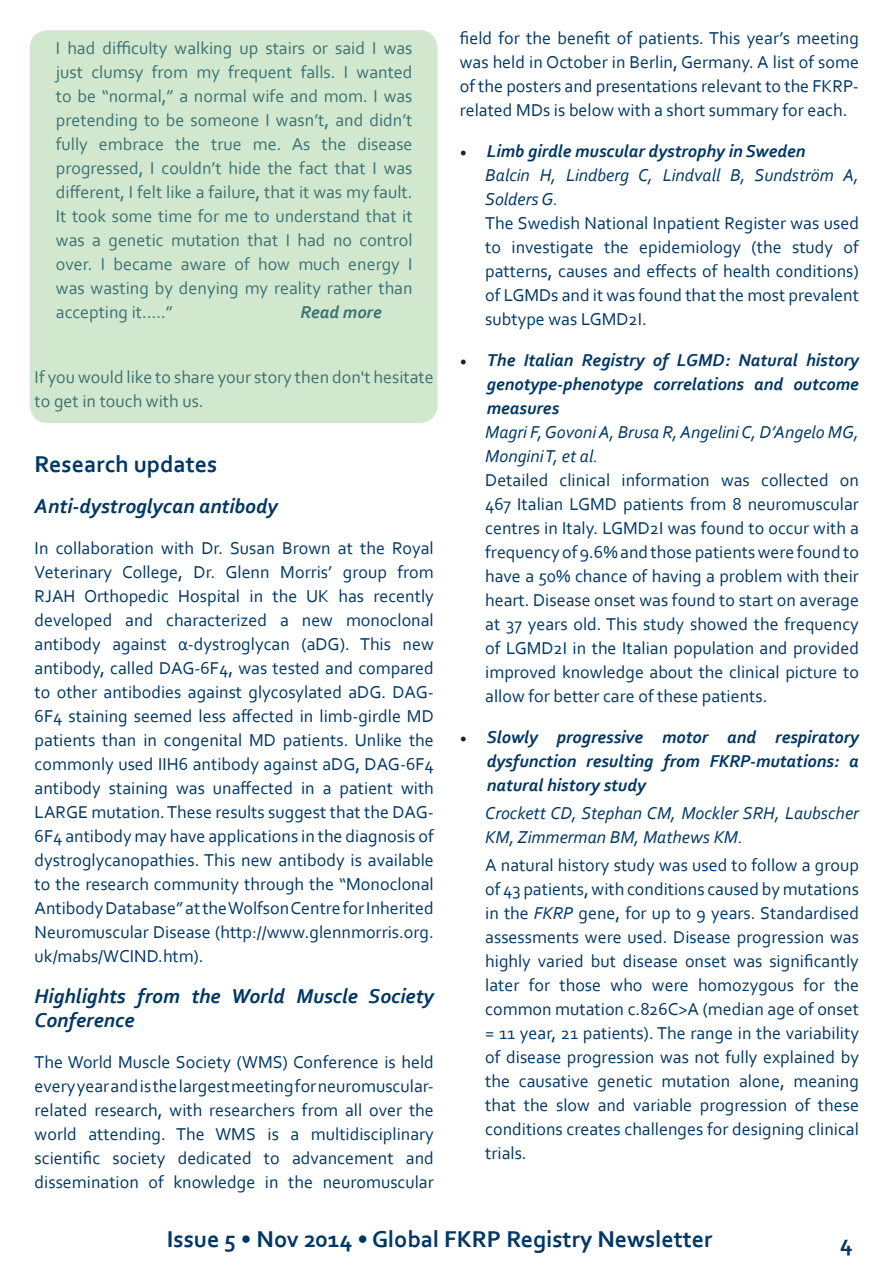
<style>
.page{position:relative;width:893px;height:1263px;background:#fff}
.page>*{position:absolute;margin:0;border:0;box-sizing:border-box;transform-origin:0 0}
.Paragraph_Style_1{font:700 24px "Corbel";color:#003764}
.Paragraph_Style_1-2{font:italic 700 21px/24px "Corbel";color:#003764}
.Paragraph_Style_1-3{font:18px/24px "Corbel";color:#003764;text-align:justify}
.Paragraph_Style_1-4{font:italic 700 18px/24px "Corbel";color:#003764;text-align:justify}
.Paragraph_Style_1-5{font:italic 18px/24px "Corbel";color:#003764}
.s1{font-family:"Minion Pro";color:#231f20}
.s2{font-style:italic}
</style>
<div class="page">
<div style="left:30px;top:30px;width:407px;height:393px;background:#d2e8ce;border-radius:18px"></div>
<p class="Paragraph_Style_1-3" style="left:56px;top:35px;width:358px">I had difficulty walking up stairs or said I was just clumsy from my frequent falls. I wanted to be “normal,” a normal wife and mom. I was pretending to be someone I wasn’t, and didn’t fully embrace the true me. As the disease progressed, I couldn’t hide the fact that I was different, I felt like a failure, that it was my fault.<br>It took some time for me to understand that it was a genetic mutation that I had no control over. I became aware of how much energy I was wasting by denying my reality rather than accepting it…..”</p>
<p class="Paragraph_Style_1-4" style="left:300px;top:299px;width:83px">Read more</p>
<p class="Paragraph_Style_1-3" style="left:35px;top:364px;width:401px">If you would like to share your story then don't hesitate to get in touch with us.</p>
<p class="Paragraph_Style_1" style="left:35px;top:449px;width:184px">Research updates</p>
<p class="Paragraph_Style_1-2" style="left:35px;top:493px;width:245px">Anti-dystroglycan antibody</p>
<p class="Paragraph_Style_1-3" style="left:35px;top:536px;width:401px">In collaboration with Dr. Susan Brown at the Royal Veterinary College, Dr. Glenn Morris’ group from RJAH Orthopedic Hospital in the UK has recently developed and characterized a new monoclonal antibody against α-dystroglycan (aDG). This new antibody, called DAG-6F4, was tested and compared to other antibodies against glycosylated aDG. DAG-6F4 staining seemed less affected in limb-girdle MD patients than in congenital MD patients. Unlike the commonly used IIH6 antibody against aDG, DAG-6F4 antibody staining was unaffected in a patient with LARGE mutation. These results suggest that the DAG-6F4 antibody may have applications in the diagnosis of dystroglycanopathies. This new antibody is available to the research community through the “Monoclonal Antibody Database” at the Wolfson Centre for Inherited Neuromuscular Disease (http://www.glennmorris.org. uk/mabs/WCIND.htm).</p>
<p class="Paragraph_Style_1-2" style="left:35px;top:983px;width:401px">Highlights from the World Muscle Society<br>Conference</p>
<p class="Paragraph_Style_1-3" style="left:35px;top:1050px;width:401px">The World Muscle Society (WMS) Conference is held every year and is the largest meeting for neuromuscular&shy;related research, with researchers from all over the world attending. The WMS is a multidisciplinary scientific society dedicated to advancement and dissemination of knowledge in the neuromuscular</p>
<p class="Paragraph_Style_1-3" style="left:460px;top:25px;width:401px">field for the benefit of patients. This year’s meeting was held in October in Berlin, Germany. A list of some of the posters and presentations relevant to the FKRP&shy;related MDs is below with a short summary for each.</p>
<p class="Paragraph_Style_1-4" style="left:460px;top:138px;width:347px"><span class="s1">•</span> Limb girdle muscular dystrophy in Sweden</p>
<p class="Paragraph_Style_1-5" style="left:485px;top:162px;width:375px">Balcin H, Lindberg C, Lindvall B, Sundström A,<br>Solders G.</p>
<p class="Paragraph_Style_1-3" style="left:485px;top:210px;width:375px">The Swedish National Inpatient Register was used to investigate the epidemiology (the study of patterns, causes and effects of health conditions) of LGMDs and it was found that the most prevalent subtype was LGMD2I.</p>
<p class="Paragraph_Style_1-4" style="left:487px;top:347px;width:374px;text-indent:-27px"><span class="s1">•</span> The Italian Registry of LGMD: Natural history genotype-phenotype correlations and outcome measures</p>
<p class="Paragraph_Style_1-5" style="left:485px;top:419px;width:375px">Magri F, Govoni A, Brusa R, Angelini C, D’Angelo MG,<br>Mongini T, et al.</p>
<p class="Paragraph_Style_1-3" style="left:485px;top:467px;width:375px">Detailed clinical information was collected on 467 Italian LGMD patients from 8 neuromuscular centres in Italy. LGMD2I was found to occur with a frequency of 9.6% and those patients were found to have a 50% chance of having a problem with their heart. Disease onset was found to start on average at 37 years old. This study showed the frequency of LGMD2I in the Italian population and provided improved knowledge about the clinical picture to allow for better care of these patients.</p>
<p class="Paragraph_Style_1-4" style="left:487px;top:724px;width:374px;text-indent:-27px"><span class="s1">•</span> Slowly progressive motor and respiratory dysfunction resulting from FKRP-mutations: a natural history study</p>
<p class="Paragraph_Style_1-5" style="left:485px;top:801px;width:375px">Crockett CD, Stephan CM, Mockler SRH, Laubscher<br>KM, Zimmerman BM, Mathews KM.</p>
<p class="Paragraph_Style_1-3" style="left:485px;top:853px;width:375px">A natural history study was used to follow a group of 43 patients, with conditions caused by mutations in the <span class="s2">FKRP</span> gene, for up to 9 years. Standardised assessments were used. Disease progression was highly varied but disease onset was significantly later for those who were homozygous for the common mutation c.826C&gt;A (median age of onset = 11 year, 21 patients). The range in the variability of disease progression was not fully explained by the causative genetic mutation alone, meaning that the slow and variable progression of these conditions creates challenges for designing clinical trials.</p>
<p class="Paragraph_Style_1" style="left:167px;top:1224px;width:547px">Issue 5 • Nov 2014 • Global FKRP Registry Newsletter</p>
<p class="Paragraph_Style_1" style="left:840px;top:1228px;width:14px">4</p>
</div>
